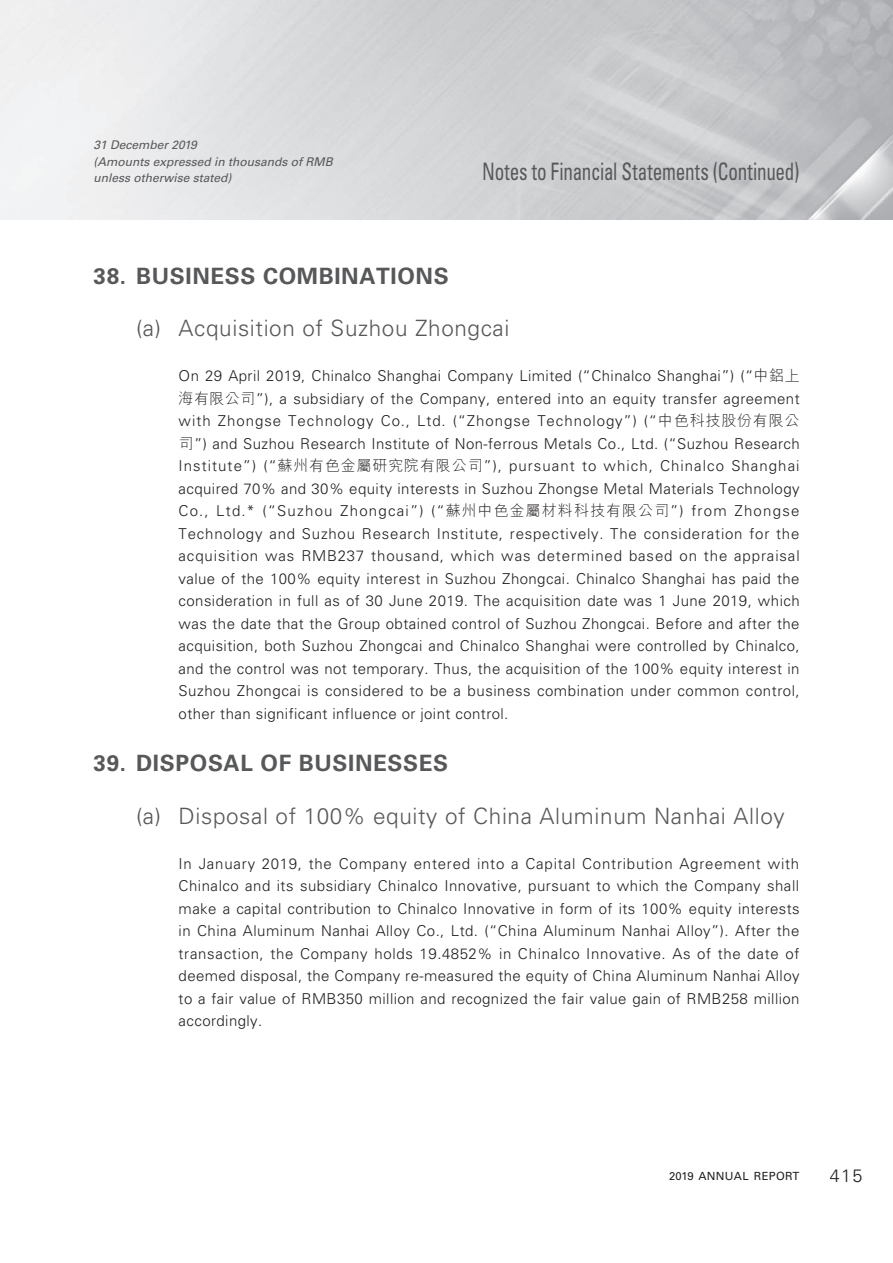
<style>
.page{position:relative;width:893px;height:1263px;background:#fff}
.page>*{position:absolute;margin:0;border:0;box-sizing:border-box;transform-origin:0 0}
.t1{font:condensed 24px "Univers LT Std";letter-spacing:-.01em;color:#57585a;scale:.8 1}
.t2{font:300 22.5px "Univers LT Std";letter-spacing:.03em;color:#57585a}
.t3{font:700 22.5px "Univers LT Std";letter-spacing:.03em;color:#57585a}
.t4{font:300 18px "Univers LT Std";color:#231f20}
.t5{font:300 15px/22.5px "Univers LT Std";letter-spacing:.03em;color:#231f20;text-align:justify}
.t6{font:italic 12px/16.5px "Univers LT Std";color:#57585a}
.t7{font:11.25px "Univers LT Std";letter-spacing:.03em;color:#231f20}
.s1{font-family:"M Hei HK"}
</style>
<div class="page">
<p class="t6" style="left:94px;top:137px;width:241px">31 December 2019<br>(Amounts expressed in thousands of RMB unless otherwise stated)</p>
<h1 class="t1" style="left:482px;top:157px;width:398px">Notes to Financial Statements (Continued)</h1>
<h2 class="t3" style="left:94px;top:263px;width:357px">38. BUSINESS COMBINATIONS</h2>
<h2 class="t2" style="left:136px;top:315px;width:375px">(a) Acquisition of Suzhou Zhongcai</h2>
<p class="t5" style="left:179px;top:365px;width:623px">On 29 April 2019, Chinalco Shanghai Company Limited (“Chinalco Shanghai”) (“<span class="s1">中鋁上海有限公司</span>”), a subsidiary of the Company, entered into an equity transfer agreement with Zhongse Technology Co., Ltd. (“Zhongse Technology”) (“<span class="s1">中色科技股份有限公司</span>”) and Suzhou Research Institute of Non-ferrous Metals Co., Ltd. (“Suzhou Research Institute”) (“<span class="s1">蘇州有色金屬研究院有限公司</span>”), pursuant to which, Chinalco Shanghai acquired 70% and 30% equity interests in Suzhou Zhongse Metal Materials Technology Co., Ltd.* (“Suzhou Zhongcai”) (“<span class="s1">蘇州中色金屬材料科技有限公司</span>”) from Zhongse Technology and Suzhou Research Institute, respectively. The consideration for the acquisition was RMB237 thousand, which was determined based on the appraisal value of the 100% equity interest in Suzhou Zhongcai. Chinalco Shanghai has paid the consideration in full as of 30 June 2019. The acquisition date was 1 June 2019, which was the date that the Group obtained control of Suzhou Zhongcai. Before and after the acquisition, both Suzhou Zhongcai and Chinalco Shanghai were controlled by Chinalco, and the control was not temporary. Thus, the acquisition of the 100% equity interest in Suzhou Zhongcai is considered to be a business combination under common control, other than significant influence or joint control.</p>
<h2 class="t3" style="left:94px;top:750px;width:356px">39. DISPOSAL OF BUSINESSES</h2>
<h2 class="t2" style="left:136px;top:802px;width:650px">(a) Disposal of 100% equity of China Aluminum Nanhai Alloy</h2>
<p class="t5" style="left:179px;top:852px;width:623px">In January 2019, the Company entered into a Capital Contribution Agreement with Chinalco and its subsidiary Chinalco Innovative, pursuant to which the Company shall make a capital contribution to Chinalco Innovative in form of its 100% equity interests in China Aluminum Nanhai Alloy Co., Ltd. (“China Aluminum Nanhai Alloy”). After the transaction, the Company holds 19.4852% in Chinalco Innovative. As of the date of deemed disposal, the Company re-measured the equity of China Aluminum Nanhai Alloy to a fair value of RMB350 million and recognized the fair value gain of RMB258 million accordingly.</p>
<p class="t7" style="left:669px;top:1169px;width:132px">2019 ANNUAL REPORT</p>
<p class="t4" style="left:830px;top:1165px;width:34px">415</p>
</div>
